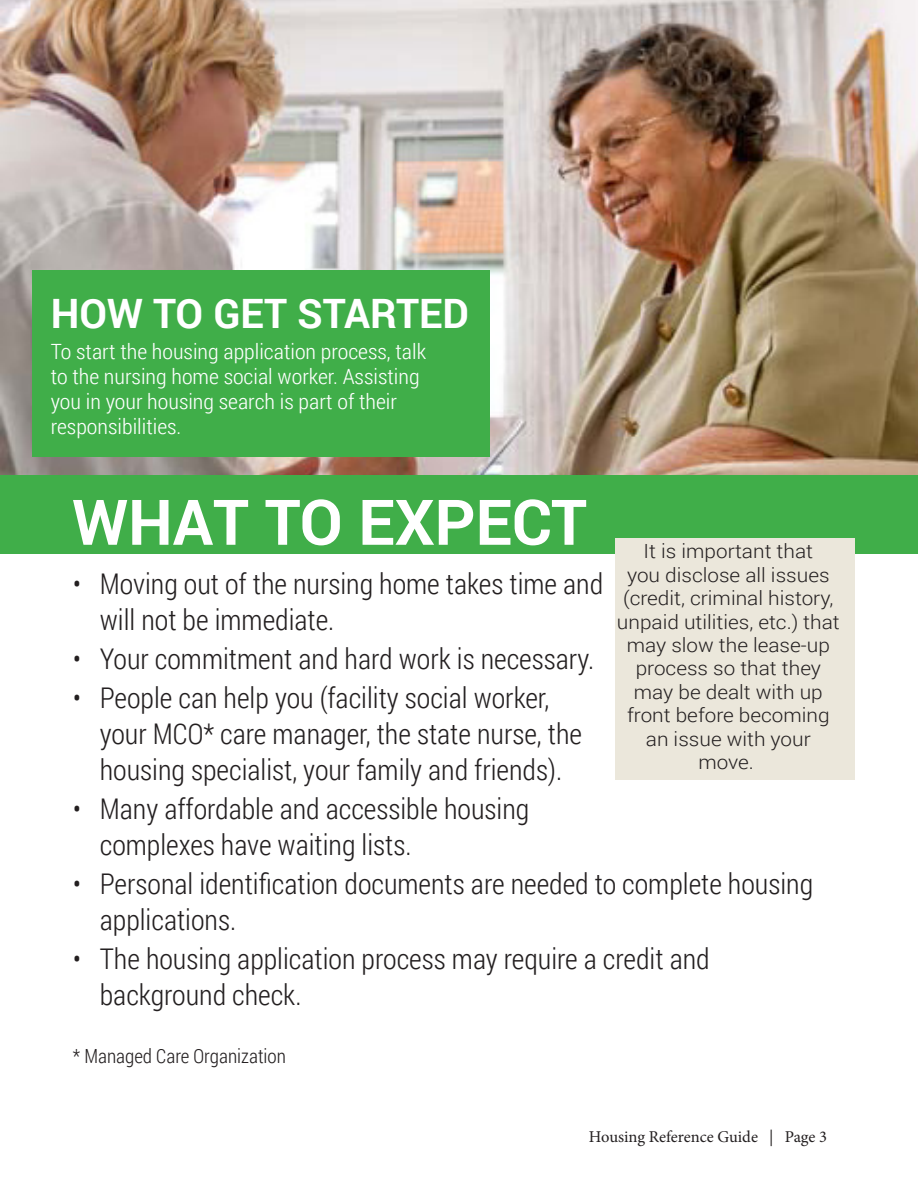
<style>
.page{position:relative;width:918px;height:1188px;background:#fff}
.page>*{position:absolute;margin:0;border:0;box-sizing:border-box;transform-origin:0 0}
.catalogs{font:700 63px "Roboto";color:#fff}
.catalogs-2{font:700 40.5px "Roboto";color:#fff}
.t1{font:300 28.5px/36px "Roboto Condensed";color:#231f20}
.in_the_detail{font:300 21px/25.2px "Roboto Condensed";color:#fff;scale:1.06 1}
.in_the_detail-2{font:300 19.5px/23.4px "Roboto";color:#231f20;text-align:center;scale:1.06 1}
.subtitle{font:300 19.5px "Roboto Condensed";color:#231f20}
.name_owner_jhon_Doe{font:16.5px "Minion Pro";letter-spacing:-.005em;color:#231f20}
</style>
<div class="page">
<img style="left:0;top:0;width:918px;height:475px">
<div style="left:32px;top:270px;width:457px;height:186px;background:#40ae49"></div>
<div style="left:0;top:475px;width:918px;height:79px;background:#40ae49"></div>
<div style="left:615px;top:538px;width:240px;height:242px;background:#ebe7db"></div>
<p class="catalogs-2" style="left:51px;top:285px;width:420px">HOW TO GET STARTED</p>
<p class="in_the_detail" style="left:51px;top:338px;width:356px">To start the housing application process, talk to the nursing home social worker. Assisting you in your housing search is part of their responsibilities.</p>
<p class="catalogs" style="left:72px;top:478px;width:516px">WHAT TO EXPECT</p>
<p class="in_the_detail-2" style="left:617px;top:539px;width:212px">It is important that<br>you disclose all issues (credit, criminal history, unpaid utilities, etc.) that may slow the lease-up process so that they may be dealt with up front before becoming an issue with your move.</p>
<p class="t1" style="left:100px;top:565px;width:505px;text-indent:-27px">• Moving out of the nursing home takes time and will not be immediate.</p>
<p class="t1" style="left:73px;top:640px;width:523px">• Your commitment and hard work is necessary.</p>
<p class="t1" style="left:100px;top:679px;width:484px;text-indent:-27px">• People can help you (facility social worker, your MCO* care manager, the state nurse, the housing specialist, your family and friends).</p>
<p class="t1" style="left:100px;top:790px;width:431px;text-indent:-27px">• Many affordable and accessible housing complexes have waiting lists.</p>
<p class="t1" style="left:100px;top:865px;width:715px;text-indent:-27px">• Personal identification documents are needed to complete housing applications.</p>
<p class="t1" style="left:100px;top:940px;width:611px;text-indent:-27px">• The housing application process may require a credit and background check.</p>
<p class="subtitle" style="left:73px;top:1043px;width:215px">* Managed Care Organization</p>
<p class="name_owner_jhon_Doe" style="left:589px;top:1125px;width:240px">Housing Reference Guide | Page 3</p>
</div>
